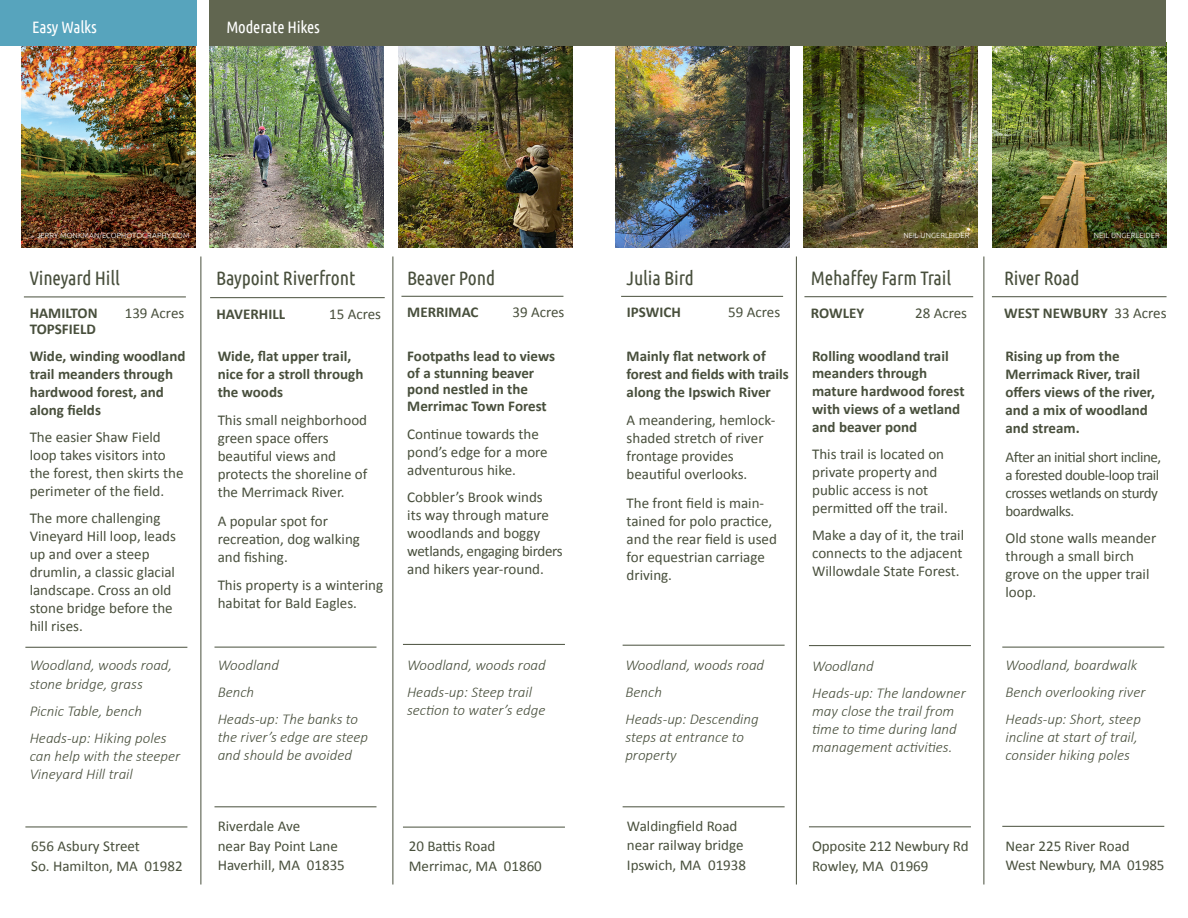
<style>
.page{position:relative;width:1188px;height:918px;background:#fff}
.page>*{position:absolute;margin:0;border:0;box-sizing:border-box;transform-origin:0 0}
.t1{font:19.5px "Ubuntu Condensed";letter-spacing:-.01em;color:#484f3c}
.t2{font:16.5px "Ubuntu Condensed";letter-spacing:-.01em;color:#fff}
.t3{font:15px/18px "Calibri";color:#484f3c}
.t4{font:italic 300 15px/18px "Calibri";color:#484f3c}
.t5{font:700 15px/18px "Calibri";color:#484f3c}
.t6{font:15px/18px "Calibri";letter-spacing:-.03em;color:#484f3c}
.t7{font:300 7.5px "Ubuntu";letter-spacing:.01em;color:#fff}
.s1{font-weight:400}
</style>
<div class="page">
<img style="left:210px;top:45px;width:173px;height:203px">
<img style="left:993px;top:45px;width:173px;height:203px">
<img style="left:616px;top:45px;width:173px;height:203px">
<img style="left:399px;top:45px;width:173px;height:203px">
<img style="left:804px;top:45px;width:174px;height:203px">
<hr style="left:24px;top:297px;width:162px;height:1px;background:#484f3c">
<hr style="left:25px;top:827px;width:162px;height:1px;background:#484f3c">
<hr style="left:25px;top:647px;width:162px;height:1px;background:#484f3c">
<img style="left:22px;top:45px;width:174px;height:203px">
<hr style="left:796px;top:257px;width:1px;height:628px;background:#484f3c">
<hr style="left:984px;top:257px;width:1px;height:628px;background:#484f3c">
<hr style="left:201px;top:257px;width:1px;height:628px;background:#484f3c">
<hr style="left:393px;top:257px;width:1px;height:628px;background:#484f3c">
<div style="left:0;top:0;width:196px;height:45px;background:#57a4bd"></div>
<hr style="left:210px;top:297px;width:175px;height:1px;background:#484f3c">
<hr style="left:214px;top:807px;width:162px;height:1px;background:#484f3c">
<hr style="left:214px;top:647px;width:162px;height:1px;background:#484f3c">
<hr style="left:621px;top:296px;width:162px;height:1px;background:#484f3c">
<hr style="left:623px;top:807px;width:162px;height:1px;background:#484f3c">
<hr style="left:623px;top:645px;width:162px;height:1px;background:#484f3c">
<hr style="left:804px;top:296px;width:169px;height:1px;background:#484f3c">
<hr style="left:809px;top:827px;width:162px;height:1px;background:#484f3c">
<hr style="left:809px;top:645px;width:162px;height:1px;background:#484f3c">
<hr style="left:992px;top:296px;width:175px;height:1px;background:#484f3c">
<hr style="left:1002px;top:826px;width:162px;height:1px;background:#484f3c">
<hr style="left:1002px;top:647px;width:162px;height:1px;background:#484f3c">
<hr style="left:401px;top:296px;width:162px;height:1px;background:#484f3c">
<hr style="left:403px;top:827px;width:162px;height:1px;background:#484f3c">
<hr style="left:403px;top:644px;width:162px;height:1px;background:#484f3c">
<div style="left:210px;top:0;width:956px;height:45px;background:#616650"></div>
<p class="t2" style="left:32px;top:17px;width:66px">Easy Walks</p>
<p class="t2" style="left:226px;top:17px;width:95px">Moderate Hikes</p>
<p class="t7" style="left:37px;top:230px;width:154px">JERRY MONKMAN/ECOPHOTOGRAPHY.COM</p>
<p class="t1" style="left:29px;top:266px;width:92px">Vineyard Hill</p>
<p class="t5" style="left:30px;top:303px;width:69px">HAMILTON</p>
<p class="t3" style="left:125px;top:303px;width:61px">139 Acres</p>
<p class="t5" style="left:30px;top:320px;width:68px">TOPSFIELD</p>
<p class="t5" style="left:30px;top:347px;width:157px">Wide, winding woodland trail meanders through hardwood forest, and along fields</p>
<p class="t3" style="left:30px;top:428px;width:155px">The easier Shaw Field loop takes visitors into the forest, then skirts the perimeter of the field.</p>
<p class="t3" style="left:30px;top:509px;width:148px">The more challenging<br>Vineyard Hill loop, leads up and over a steep drumlin, a classic glacial landscape. Cross an old stone bridge before the hill rises.</p>
<p class="t4" style="left:30px;top:655px;width:144px;line-height:19.5px">Woodland, woods road, stone bridge, grass</p>
<p class="t4" style="left:30px;top:702px;width:114px">Picnic Table, bench</p>
<p class="t4" style="left:30px;top:729px;width:152px">Heads-up: Hiking poles can help with the steeper<br>Vineyard Hill trail</p>
<p class="t3" style="left:31px;top:836px;width:110px">656 Asbury Street</p>
<p class="t3" style="left:31px;top:856px;width:153px">So. Hamilton, MA 01982</p>
<p class="t1" style="left:216px;top:266px;width:140px">Baypoint Riverfront</p>
<p class="t5" style="left:217px;top:304px;width:70px">HAVERHILL</p>
<p class="t3" style="left:329px;top:304px;width:53px">15 Acres</p>
<p class="t5" style="left:218px;top:346px;width:135px">Wide, flat upper trail,</p>
<p class="t5" style="left:218px;top:364px;width:147px">nice for a stroll through the woods</p>
<p class="t3" style="left:218px;top:410px;width:151px">This small neighborhood green space offers</p>
<p class="t3" style="left:218px;top:446px;width:120px">beautiful views and</p>
<p class="t3" style="left:218px;top:464px;width:151px">protects the shoreline of the Merrimack River.</p>
<p class="t3" style="left:218px;top:511px;width:112px">A popular spot for</p>
<p class="t3" style="left:218px;top:529px;width:144px">recreation, dog walking and fishing.</p>
<p class="t3" style="left:218px;top:575px;width:167px">This property is a wintering habitat for Bald Eagles.</p>
<p class="t4" style="left:218px;top:656px;width:63px">Woodland</p>
<p class="t4" style="left:218px;top:683px;width:38px">Bench</p>
<p class="t4" style="left:218px;top:710px;width:142px">Heads-up: The banks to</p>
<p class="t4" style="left:218px;top:728px;width:152px">the river’s edge are steep and should be avoided</p>
<p class="t3" style="left:218px;top:816px;width:84px">Riverdale Ave</p>
<p class="t3" style="left:218px;top:836px;width:122px">near Bay Point Lane</p>
<p class="t3" style="left:218px;top:855px;width:129px">Haverhill, MA 01835</p>
<p class="t1" style="left:407px;top:266px;width:90px">Beaver Pond</p>
<p class="t5" style="left:407px;top:303px;width:73px">MERRIMAC</p>
<p class="t3" style="left:512px;top:303px;width:53px">39 Acres</p>
<p class="t5" style="left:407px;top:348px;width:149px;line-height:16.5px">Footpaths lead to views of a stunning beaver pond nestled in the</p>
<p class="t5" style="left:407px;top:396px;width:141px">Merrimac Town Forest</p>
<p class="t3" style="left:407px;top:425px;width:142px">Continue towards the pond’s edge for a more adventurous hike.</p>
<p class="t3" style="left:407px;top:488px;width:157px">Cobbler’s Brook winds<br>its way through mature woodlands and boggy wetlands, engaging birders and hikers year-round.</p>
<p class="t4" style="left:407px;top:656px;width:140px">Woodland, woods road</p>
<p class="t4" style="left:407px;top:683px;width:127px">Heads-up: Steep trail</p>
<p class="t4" style="left:407px;top:701px;width:140px">section to water’s edge</p>
<p class="t3" style="left:409px;top:837px;width:88px">20 Battis Road</p>
<p class="t3" style="left:409px;top:856px;width:135px">Merrimac, MA 01860</p>
<p class="t1" style="left:627px;top:266px;width:69px">Julia Bird</p>
<p class="t5" style="left:627px;top:303px;width:55px">IPSWICH</p>
<p class="t3" style="left:728px;top:303px;width:54px">59 Acres</p>
<p class="t5" style="left:627px;top:346px;width:141px">Mainly flat network of</p>
<p class="t5" style="left:627px;top:364px;width:164px">forest and fields with trails along the Ipswich River</p>
<p class="t3" style="left:627px;top:410px;width:150px">A meandering, hemlock-</p>
<p class="t3" style="left:627px;top:428px;width:139px">shaded stretch of river frontage provides</p>
<p class="t3" style="left:627px;top:464px;width:122px">beautiful overlooks.</p>
<p class="t3" style="left:627px;top:493px;width:152px">The front field is main&shy;tained for polo practice, and the rear field is used for equestrian carriage driving.</p>
<p class="t7" style="left:903px;top:231px;width:67px">NEIL UNGERLEIDER</p>
<p class="t1" style="left:811px;top:266px;width:142px">Mehaffey Farm Trail</p>
<p class="t5" style="left:811px;top:303px;width:55px">ROWLEY</p>
<p class="t3" style="left:915px;top:303px;width:53px">28 Acres</p>
<p class="t5" style="left:812px;top:347px;width:138px">Rolling woodland trail</p>
<p class="t5" style="left:812px;top:363px;width:154px">meanders through mature hardwood forest with views of a wetland and beaver pond</p>
<p class="t3" style="left:812px;top:444px;width:133px">This trail is located on</p>
<p class="t3" style="left:812px;top:462px;width:127px">private property and</p>
<p class="t3" style="left:812px;top:480px;width:118px">public access is not</p>
<p class="t3" style="left:812px;top:498px;width:137px">permitted off the trail.</p>
<p class="t3" style="left:812px;top:525px;width:153px">Make a day of it, the trail connects to the adjacent</p>
<p class="t3" style="left:812px;top:561px;width:149px">Willowdale State Forest.</p>
<p class="t4" style="left:625px;top:656px;width:140px">Woodland, woods road</p>
<p class="t4" style="left:625px;top:683px;width:38px">Bench</p>
<p class="t4" style="left:625px;top:710px;width:135px">Heads-up: Descending steps at entrance to property</p>
<p class="t3" style="left:627px;top:816px;width:112px">Waldingfield Road</p>
<p class="t3" style="left:627px;top:836px;width:118px">near railway bridge</p>
<p class="t3" style="left:627px;top:855px;width:121px">Ipswich, MA 01938</p>
<p class="t4" style="left:812px;top:657px;width:63px">Woodland</p>
<p class="t4" style="left:812px;top:684px;width:155px">Heads-up: The landowner may close the trail from time to time during land management activities.</p>
<p class="t3" style="left:812px;top:836px;width:158px">Opposite 212 Newbury Rd</p>
<p class="t3" style="left:812px;top:856px;width:118px">Rowley, MA 01969</p>
<p class="t7" style="left:1094px;top:231px;width:67px">NEIL UNGERLEIDER</p>
<p class="t1" style="left:1004px;top:266px;width:77px">River Road</p>
<p class="t5" style="left:1004px;top:303px;width:164px">WEST NEWBURY <span class="s1">33 Acres</span></p>
<p class="t5" style="left:1005px;top:347px;width:116px">Rising up from the</p>
<p class="t5" style="left:1005px;top:365px;width:136px">Merrimack River, trail</p>
<p class="t5" style="left:1005px;top:383px;width:151px">offers views of the river, and a mix of woodland and stream.</p>
<p class="t6" style="left:1005px;top:447px;width:157px">After an initial short incline, a forested double-loop trail crosses wetlands on sturdy boardwalks.</p>
<p class="t3" style="left:1005px;top:528px;width:152px">Old stone walls meander through a small birch grove on the upper trail loop.</p>
<p class="t4" style="left:1005px;top:656px;width:134px">Woodland, boardwalk</p>
<p class="t4" style="left:1005px;top:683px;width:142px">Bench overlooking river</p>
<p class="t4" style="left:1005px;top:710px;width:137px">Heads-up: Short, steep incline at start of trail,</p>
<p class="t4" style="left:1005px;top:746px;width:126px">consider hiking poles</p>
<p class="t3" style="left:1005px;top:836px;width:126px">Near 225 River Road</p>
<p class="t3" style="left:1005px;top:855px;width:161px">West Newbury, MA 01985</p>
</div>
